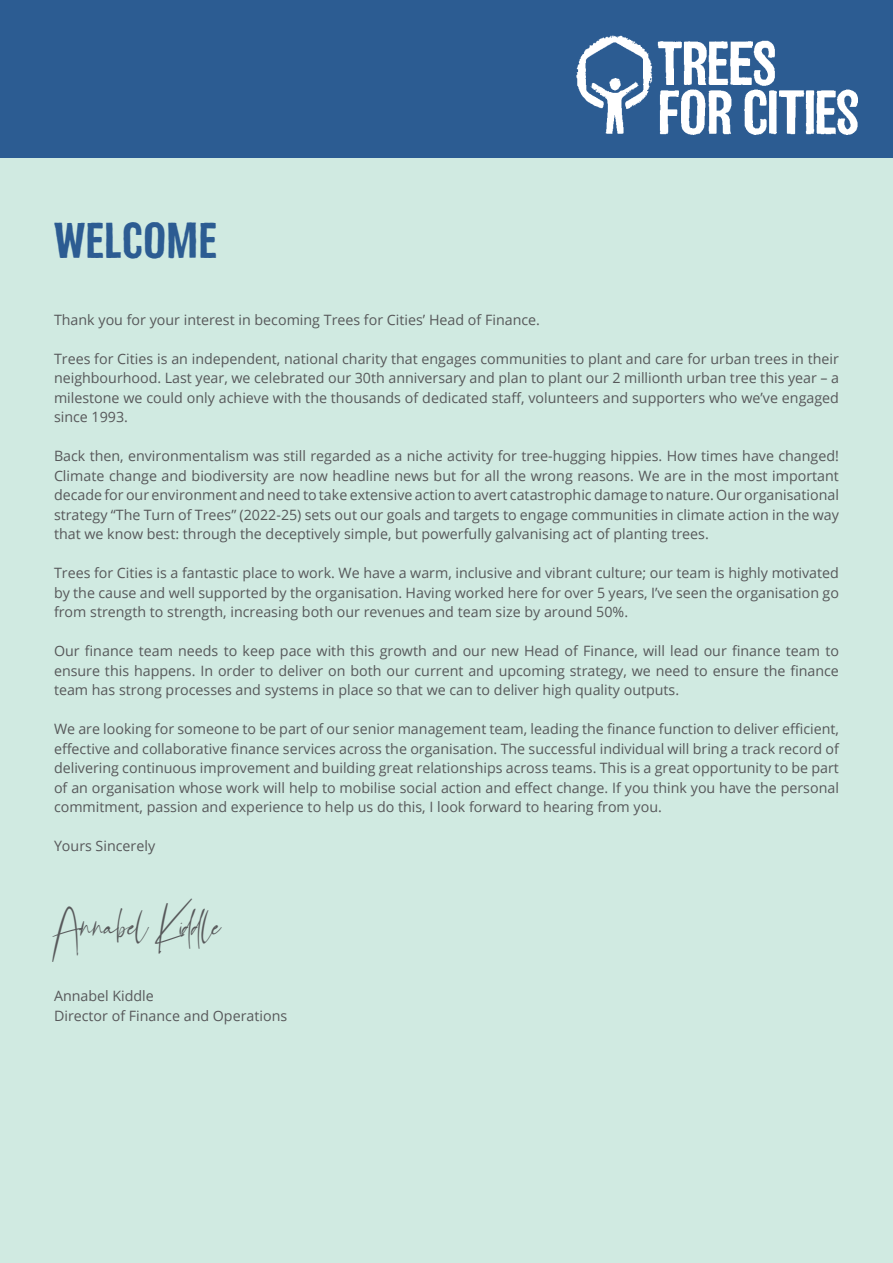
<style>
.page{position:relative;width:893px;height:1263px;background:#fff}
.page>*{position:absolute;margin:0;border:0;box-sizing:border-box;transform-origin:0 0}
.t1{font:46.5px "Bellandha";color:#57585a}
.Normal__Web{font:46.5px "Trunk";color:#2c5c92}
.t2{font:14.25px/19.5px "Open Sans";color:#57585a;text-align:justify}
</style>
<div class="page">
<div style="left:0;top:155px;width:893px;height:1108px;background:#d0eae1"></div>
<div style="left:0;top:0;width:893px;height:157px;background:#2c5c92"></div>
<img style="left:577px;top:35px;width:281px;height:100px">
<p class="Normal__Web" style="left:54px;top:220px;width:164px">WELCOME</p>
<p class="t2" style="left:54px;top:309px;width:488px">Thank you for your interest in becoming Trees for Cities’ Head of Finance.</p>
<p class="t2" style="left:54px;top:348px;width:786px">Trees for Cities is an independent, national charity that engages communities to plant and care for urban trees in their neighbourhood. Last year, we celebrated our 30th anniversary and plan to plant our 2 millionth urban tree this year – a milestone we could only achieve with the thousands of dedicated staff, volunteers and supporters who we’ve engaged since 1993.</p>
<p class="t2" style="left:54px;top:446px;width:786px">Back then, environmentalism was still regarded as a niche activity for tree-hugging hippies. How times have changed!<br>Climate change and biodiversity are now headline news but for all the wrong reasons. We are in the most important decade for our environment and need to take extensive action to avert catastrophic damage to nature. Our organisational strategy “The Turn of Trees” (2022-25) sets out our goals and targets to engage communities in climate action in the way that we know best: through the deceptively simple, but powerfully galvanising act of planting trees.</p>
<p class="t2" style="left:54px;top:563px;width:786px">Trees for Cities is a fantastic place to work. We have a warm, inclusive and vibrant culture; our team is highly motivated by the cause and well supported by the organisation. Having worked here for over 5 years, I’ve seen the organisation go from strength to strength, increasing both our revenues and team size by around 50%.</p>
<p class="t2" style="left:54px;top:641px;width:786px">Our finance team needs to keep pace with this growth and our new Head of Finance, will lead our finance team to ensure this happens. In order to deliver on both our current and upcoming strategy, we need to ensure the finance team has strong processes and systems in place so that we can to deliver high quality outputs.</p>
<p class="t2" style="left:54px;top:719px;width:786px">We are looking for someone to be part of our senior management team, leading the finance function to deliver efficient, effective and collaborative finance services across the organisation. The successful individual will bring a track record of delivering continuous improvement and building great relationships across teams. This is a great opportunity to be part of an organisation whose work will help to mobilise social action and effect change. If you think you have the personal commitment, passion and experience to help us do this, I look forward to hearing from you.</p>
<p class="t2" style="left:54px;top:836px;width:103px">Yours Sincerely</p>
<p class="t1" style="left:54px;top:895px;width:168px">Annabel Kiddle</p>
<p class="t2" style="left:54px;top:986px;width:101px">Annabel Kiddle</p>
<p class="t2" style="left:54px;top:1005px;width:235px">Director of Finance and Operations</p>
</div>
